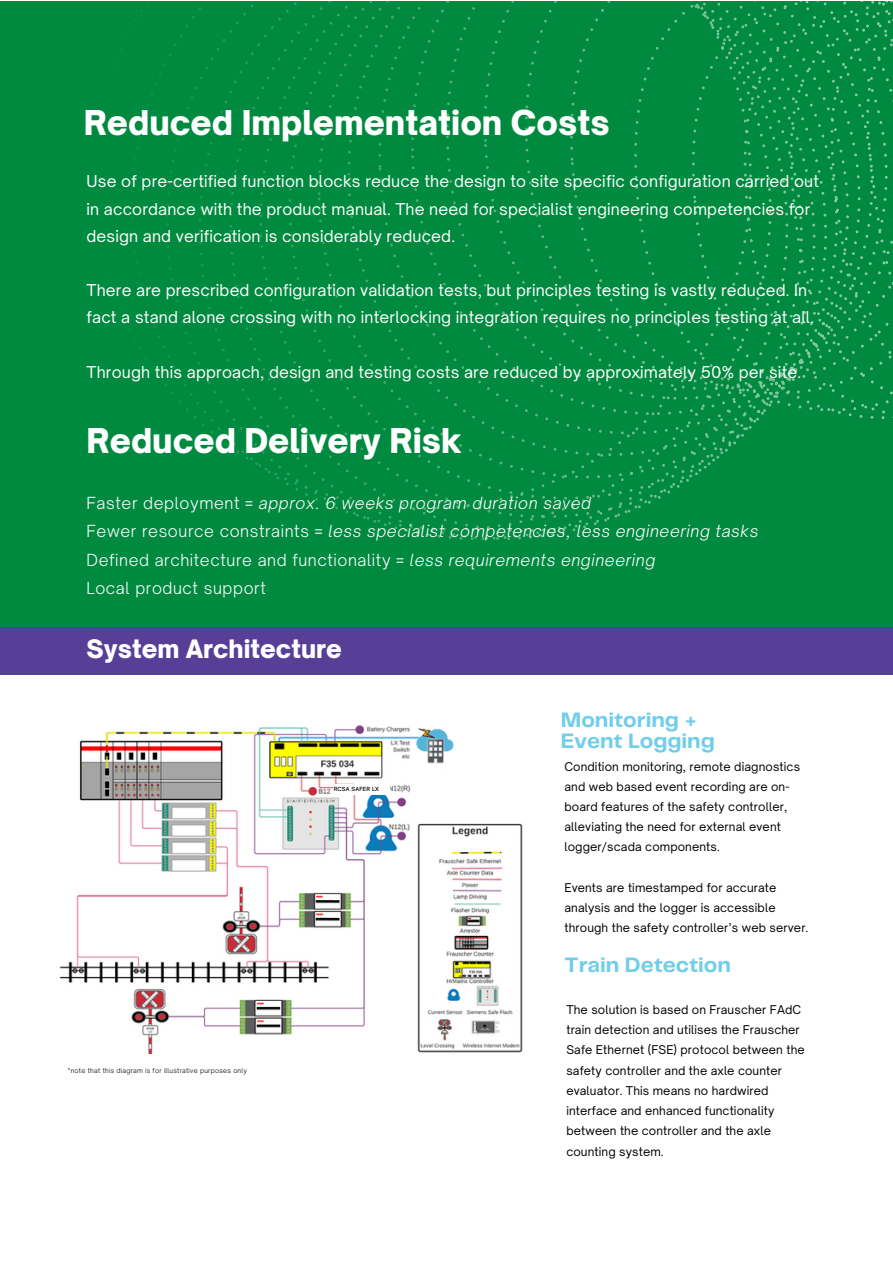
<style>
.page{position:relative;width:893px;height:1264px;background:#fff}
.page>*{position:absolute;margin:0;border:0;box-sizing:border-box;transform-origin:0 0}
.t1{font:900 32.7px "Open Sauce One";color:#fff}
.t2{font:900 24.3px "Open Sauce One";color:#fff}
.t3{font:700 21.75px "Telegraf";color:#71ceea}
.t4{font:700 21.6px/21.1px "Telegraf";color:#71ceea}
.t5{font:italic 300 15.9px/28.2px "Open Sauce One";letter-spacing:.035em;color:#fff}
.t6{font:15.6px/27.2px "Open Sauce One";letter-spacing:.01em;color:#fff}
.t7{font:11.55px/20.2px "Open Sauce One";letter-spacing:.01em;color:#000}
.t8{font:300 6.45px "Open Sauce One";letter-spacing:.04em;color:#000}
.t9{font:500 5.4px "Open Sauce One";letter-spacing:.04em;color:#000}
.s1{font-style:normal}
</style>
<div class="page">
<div style="left:0;top:2px;width:892px;height:642px;background:#008a40"></div>
<svg style="left:93px;top:1px;width:799px;height:539px"></svg>
<img style="left:59px;top:725px;width:464px;height:328px">
<img style="left:333px;top:784px;width:57px;height:10px">
<img style="left:419px;top:725px;width:45px;height:91px">
<img style="left:410px;top:725px;width:46px;height:57px">
<img style="left:424px;top:764px;width:21px;height:30px">
<img style="left:464px;top:725px;width:59px;height:93px">
<div style="left:0;top:627px;width:892px;height:47px;background:#573f98"></div>
<h1 class="t1" style="left:84px;top:102px;width:527px">Reduced Implementation Costs</h1>
<p class="t6" style="left:87px;top:168px;width:734px">Use of pre-certified function blocks reduce the design to site specific configuration carried out in accordance with the product manual. The need for specialist engineering competencies for design and verification is considerably reduced.</p>
<h3 class="t6" style="left:87px;top:276px;width:729px">There are prescribed configuration validation tests, but principles testing is vastly reduced. In fact a stand alone crossing with no interlocking integration requires no principles testing at all.</h3>
<h3 class="t6" style="left:87px;top:358px;width:716px">Through this approach, design and testing costs are reduced by approximately 50% per site.</h3>
<h1 class="t1" style="left:87px;top:420px;width:376px">Reduced Delivery Risk</h1>
<p class="t5" style="left:87px;top:489px;width:673px"><span class="s1">Faster deployment =</span> approx. 6 weeks program duration saved<br><span class="s1">Fewer resource constraints =</span> less specialist competencies, less engineering tasks <span class="s1">Defined architecture and functionality =</span> less requirements engineering<br><span class="s1">Local product support</span></p>
<h2 class="t2" style="left:87px;top:634px;width:257px">System Architecture</h2>
<p class="t9" style="left:333px;top:785px;width:47px">RCSA SAFER LX</p>
<p class="t8" style="left:68px;top:1066px;width:181px">*note that this diagram is for illustrative purposes only</p>
<h3 class="t4" style="left:561px;top:710px;width:155px">Monitoring +<br>Event Logging</h3>
<p class="t7" style="left:564px;top:756px;width:237px">Condition monitoring, remote diagnostics and web based event recording are on&shy;board features of the safety controller, alleviating the need for external event logger/scada components.</p>
<p class="t7" style="left:564px;top:877px;width:245px">Events are timestamped for accurate analysis and the logger is accessible through the safety controller’s web server.</p>
<h3 class="t3" style="left:564px;top:955px;width:168px">Train Detection</h3>
<p class="t7" style="left:566px;top:999px;width:240px">The solution is based on Frauscher FAdC train detection and utilises the Frauscher Safe Ethernet (FSE) protocol between the safety controller and the axle counter evaluator. This means no hardwired interface and enhanced functionality between the controller and the axle counting system.</p>
</div>
